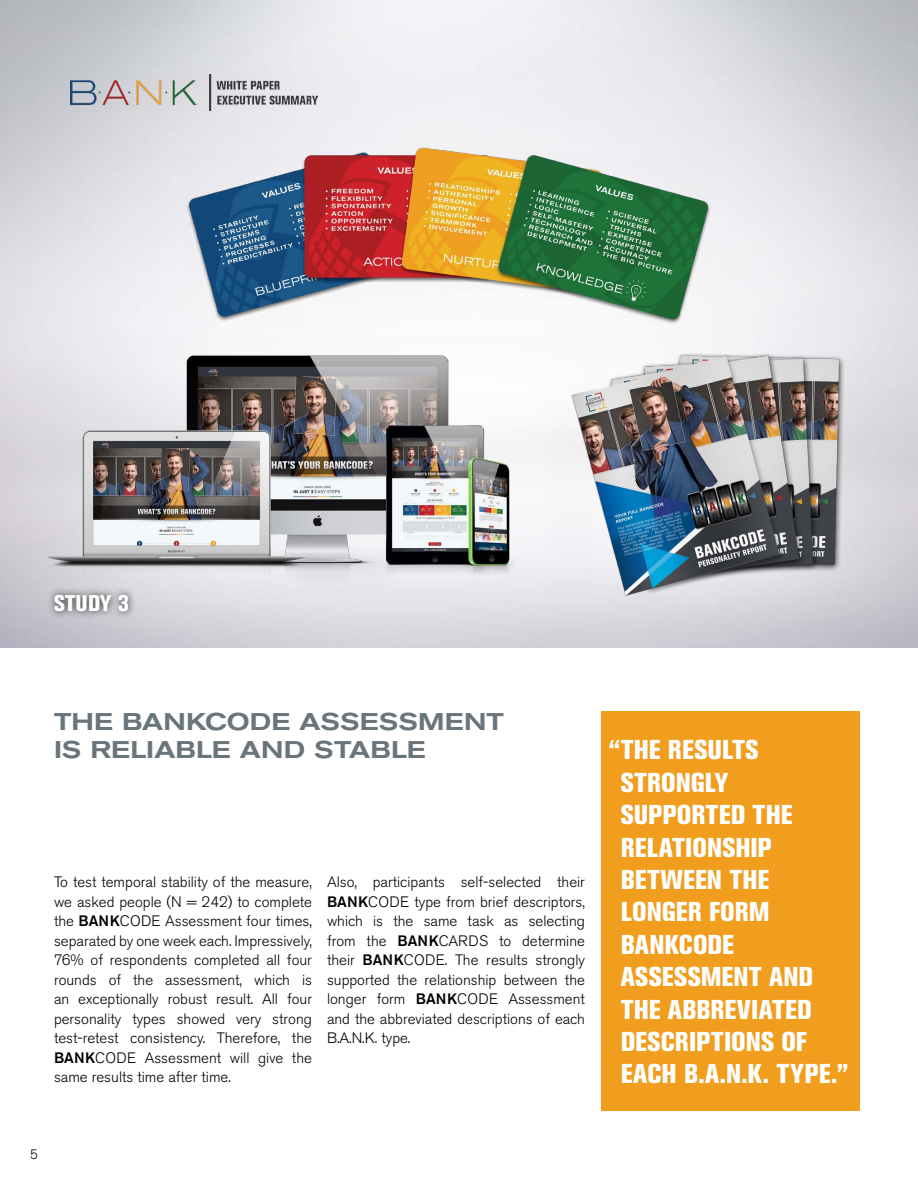
<style>
.page{position:relative;width:918px;height:1188px;background:#fff}
.page>*{position:absolute;margin:0;border:0;box-sizing:border-box;transform-origin:0 0}
.t1{font:800 condensed 27px/32.4px "Akzidenz Grotesk BE";letter-spacing:.005em;color:#fff}
.t2{font:500 expanded 24px/28.8px "Akzidenz Grotesk BE";letter-spacing:.005em;color:#6a747b}
.t3{font:800 condensed 22.5px "Akzidenz Grotesk BE";color:#fff}
.t4{font:300 15px/19.5px "Akzidenz Grotesk BE";color:#000;text-align:justify}
.t5{font:300 13.5px "Akzidenz Grotesk BE";color:#000}
.s1{font-weight:500}
</style>
<div class="page">
<img style="left:0;top:0;width:918px;height:648px">
<div style="left:602px;top:712px;width:258px;height:399px;background:#f19e1f"></div>
<div style="left:47px;top:587px;width:89px;height:32px;background:#000;opacity:.75"></div>
<img style="left:549px;top:306px;width:366px;height:331px">
<img style="left:46px;top:335px;width:548px;height:259px">
<img style="left:182px;top:123px;width:534px;height:212px">
<img style="left:70px;top:75px;width:248px;height:35px">
<h3 class="t3" style="left:54px;top:590px;width:77px">STUDY 3</h3>
<h2 class="t2" style="left:54px;top:707px;width:430px">THE BANKCODE ASSESSMENT<br>IS RELIAB LE AND</h2>
<h2 class="t2" style="left:314px;top:736px;width:40px">STAB</h2>
<h2 class="t2" style="left:391px;top:736px;width:36px">LE</h2>
<p class="t4" style="left:54px;top:873px;width:260px">To test temporal stability of the measure, we asked people (N = 242) to complete the <span class="s1">BANK</span>CODE Assessment four times, separated by one week each. Impressively, 76% of respondents completed all four rounds of the assessment, which is an exceptionally robust result. All four personality types showed very strong test-retest consistency. Therefore, the <span class="s1">BANK</span>CODE Assessment will give the same results time after time.</p>
<p class="t4" style="left:327px;top:873px;width:260px">Also, participants self-selected their <span class="s1">BANK</span>CODE type from brief descriptors, which is the same task as selecting from the <span class="s1">BANK</span>CARDS to determine their <span class="s1">BANK</span>CODE. The results strongly supported the relationship between the longer form <span class="s1">BANK</span>CODE Assessment and the abbreviated descriptions of each B.A.N.K. type.</p>
<h1 class="t1" style="left:621px;top:734px;width:229px;text-indent:-12px">“ THE RESULTS<br>STRONGLY<br>SUPPORTED THE<br>RELATIONSHIP<br>BETWEEN THE<br>LONGER FORM<br>BANKCODE<br>ASSESSMENT AND<br>THE ABBREVIATED<br>DESCRIPTIONS OF<br>EACH B.A.N.K. TYPE.”</h1>
<p class="t5" style="left:30px;top:1147px;width:9px">5</p>
</div>
